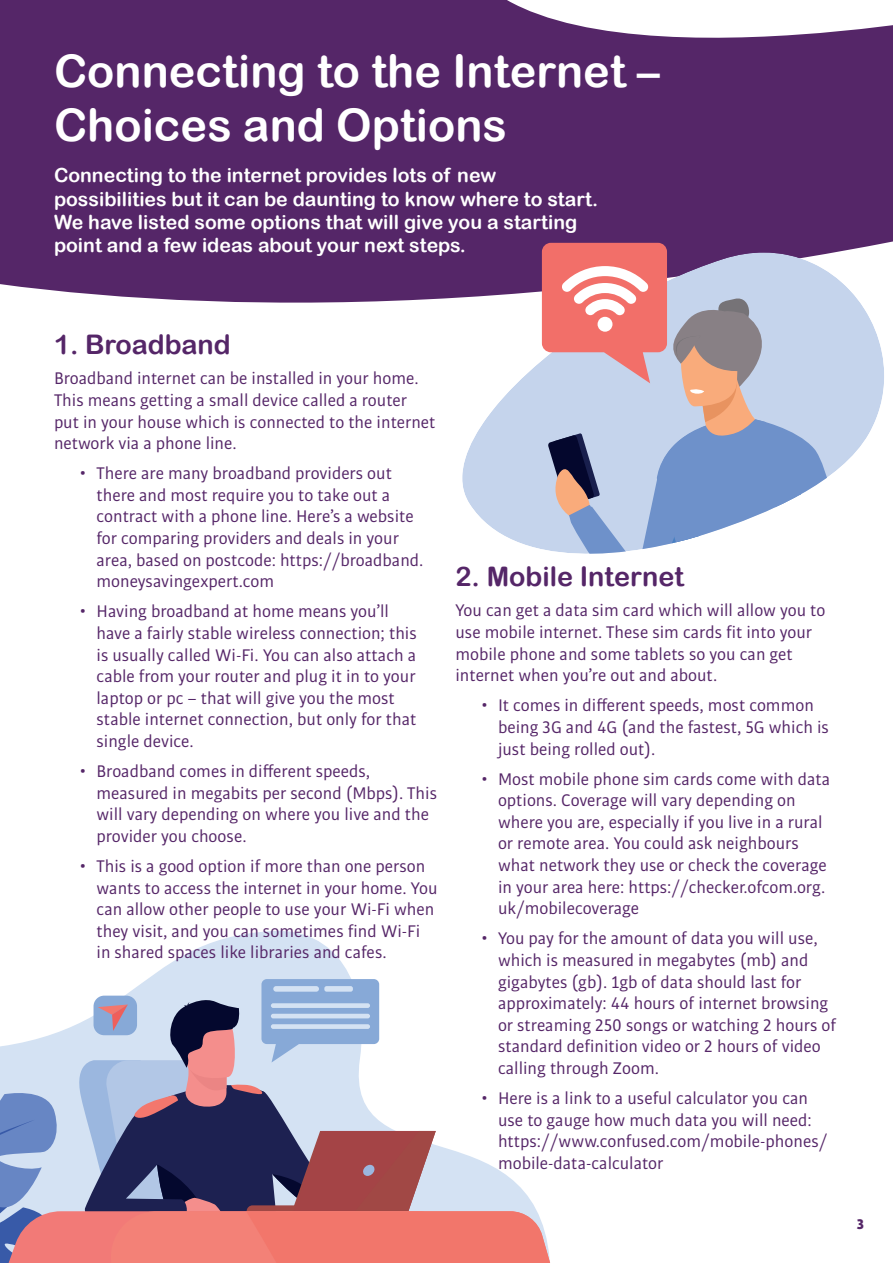
<style>
.page{position:relative;width:893px;height:1263px;background:#fff}
.page>*{position:absolute;margin:0;border:0;box-sizing:border-box;transform-origin:0 0}
.t1{font:45px/54px "Arial Rounded MT Bold";color:#fff}
.t2{font:27px "Arial Rounded MT Bold";color:#552668}
.t3{font:19.5px/23.4px "Arial Rounded MT Bold";color:#fff}
.t4{font:18px/21.6px "Bulo";color:#552668}
.t5{font:900 15px "Bulo";color:#552668}
</style>
<div class="page">
<svg style="left:148px;top:931px;width:203px;height:48px;fill:#d4e2f3"></svg>
<svg style="left:0;top:979px;width:550px;height:284px"></svg>
<div style="left:271px;top:1003px;width:99px;height:5px;background:#d4e2f3;border-radius:2px"></div>
<hr style="left:271px;top:1014px;width:99px;height:4px;background:#d4e2f3;border-radius:2px">
<div style="left:271px;top:1024px;width:99px;height:5px;background:#d4e2f3;border-radius:2px"></div>
<div style="left:273px;top:986px;width:46px;height:6px;background:#d4e2f3;border-radius:3px"></div>
<div style="left:324px;top:986px;width:29px;height:6px;background:#d4e2f3;border-radius:2px"></div>
<div style="left:0;top:0;width:893px;height:303px;background:#552668"></div>
<svg style="left:462px;top:252px;width:422px;height:297px"></svg>
<svg style="left:542px;top:243px;width:311px;height:311px;background:#bcb2c6"></svg>
<h1 class="t1" style="left:54px;top:43px;width:607px">Connecting to the Internet –<br>Choices and Options</h1>
<p class="t3" style="left:54px;top:163px;width:546px">Connecting to the internet provides lots of new possibilities but it can be daunting to know where to start.<br>We have listed some options that will give you a starting point and a few ideas about your next steps.</p>
<h2 class="t2" style="left:54px;top:329px;width:178px">1. Broadband</h2>
<p class="t4" style="left:54px;top:367px;width:383px">Broadband internet can be installed in your home.<br>This means getting a small device called a router put in your house which is connected to the internet network via a phone line.</p>
<p class="t4" style="left:97px;top:462px;width:328px;text-indent:-17px">• There are many broadband providers out there and most require you to take out a contract with a phone line. Here’s a website for comparing providers and deals in your area, based on postcode: https://broadband. moneysavingexpert.com</p>
<p class="t4" style="left:97px;top:600px;width:322px;text-indent:-17px">• Having broadband at home means you’ll have a fairly stable wireless connection; this is usually called Wi-Fi. You can also attach a cable from your router and plug it in to your laptop or pc – that will give you the most stable internet connection, but only for that single device.</p>
<p class="t4" style="left:97px;top:760px;width:342px;text-indent:-17px">• Broadband comes in different speeds, measured in megabits per second (Mbps). This will vary depending on where you live and the provider you choose.</p>
<p class="t4" style="left:97px;top:855px;width:342px;text-indent:-17px">• This is a good option if more than one person wants to access the internet in your home. You can allow other people to use your Wi-Fi when they visit, and you can sometimes find Wi-Fi in shared spaces like libraries and cafes.</p>
<h2 class="t2" style="left:455px;top:561px;width:230px">2. Mobile Internet</h2>
<p class="t4" style="left:455px;top:599px;width:371px">You can get a data sim card which will allow you to use mobile internet. These sim cards fit into your mobile phone and some tablets so you can get internet when you’re out and about.</p>
<p class="t4" style="left:498px;top:694px;width:332px;text-indent:-17px">• It comes in different speeds, most common being 3G and 4G (and the fastest, 5G which is just being rolled out).</p>
<p class="t4" style="left:498px;top:767px;width:334px;text-indent:-17px">• Most mobile phone sim cards come with data options. Coverage will vary depending on where you are, especially if you live in a rural or remote area. You could ask neighbours what network they use or check the coverage in your area here: https://checker.ofcom.org. uk/mobilecoverage</p>
<p class="t4" style="left:498px;top:927px;width:340px;text-indent:-17px">• You pay for the amount of data you will use, which is measured in megabytes (mb) and gigabytes (gb). 1gb of data should last for approximately: 44 hours of internet browsing or streaming 250 songs or watching 2 hours of standard definition video or 2 hours of video calling through Zoom.</p>
<p class="t4" style="left:498px;top:1087px;width:331px;text-indent:-17px">• Here is a link to a useful calculator you can use to gauge how much data you will need: https://www.confused.com/mobile-phones/ mobile-data-calculator</p>
<p class="t5" style="left:857px;top:1214px;width:9px">3</p>
</div>
